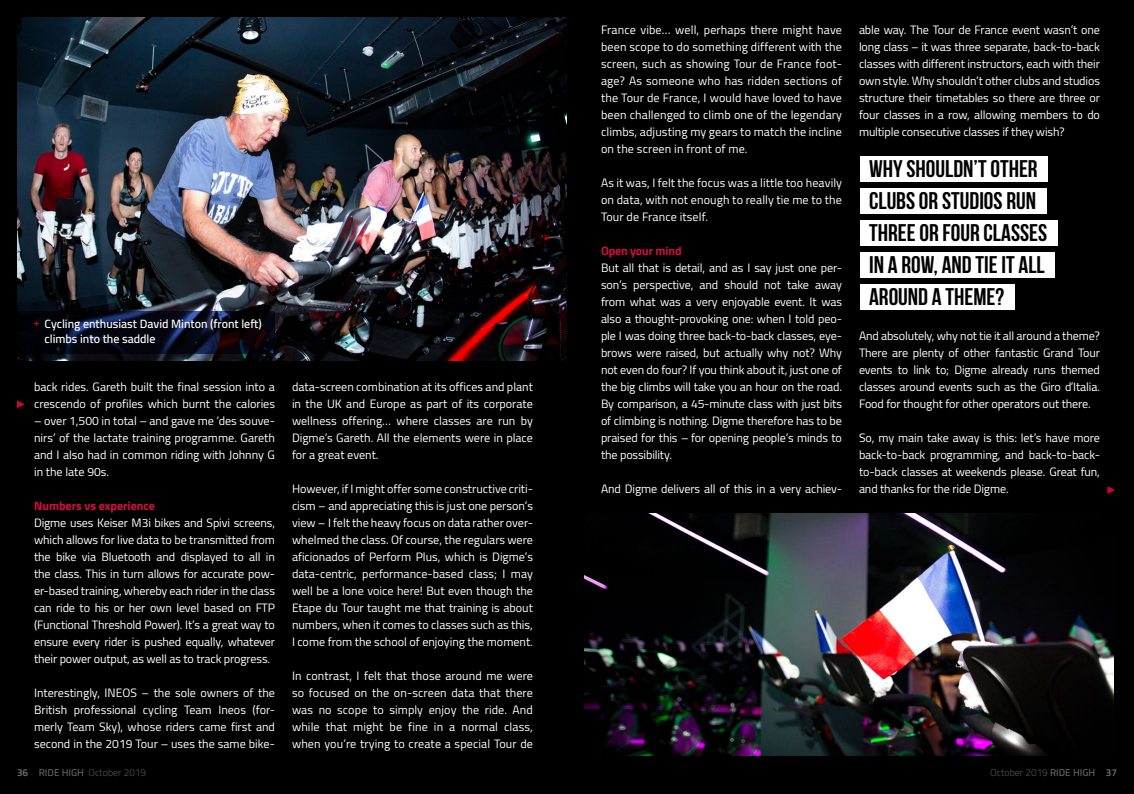
<style>
.page{position:relative;width:1134px;height:794px;background:#000}
.page>*{position:absolute;margin:0;border:0;box-sizing:border-box;transform-origin:0 0}
.t1{font:700 24px/32px "Bebas Neue";color:#000}
.t2{font:12px/17px "Cairo";color:#fff;text-align:justify}
.t3{font:600 12px/15px "Cairo";color:#fff}
.t4{font:700 12px "Cairo";color:#d50d43}
.t5{font:300 10px "Cairo";color:#646363}
.s1{font-family:"Bebas Neue";font-weight:700;font-size:13px;color:#d40037}
.s2{font-weight:700}
.s3{font-weight:600}
</style>
<div class="page">
<img style="left:17px;top:17px;width:550px;height:343px">
<svg style="left:17px;top:311px;width:258px;height:42px;fill:#04050e"></svg>
<img style="left:584px;top:513px;width:529px;height:242px">
<svg style="left:17px;top:400px;width:8px;height:8px"></svg>
<svg style="left:1107px;top:486px;width:8px;height:8px"></svg>
<div style="left:860px;top:284px;width:154px;height:26px;background:#fff"></div>
<div style="left:860px;top:188px;width:186px;height:25px;background:#fff"></div>
<div style="left:860px;top:156px;width:187px;height:26px;background:#fff"></div>
<div style="left:860px;top:220px;width:197px;height:25px;background:#fff"></div>
<div style="left:860px;top:252px;width:195px;height:25px;background:#fff"></div>
<p class="t3" style="left:45px;top:316px;width:219px;text-indent:-11px"><span class="s1">+</span> Cycling enthusiast David Minton (front left) climbs into the saddle</p>
<p class="t2" style="left:34px;top:378px;width:242px">back rides. Gareth built the final session into a crescendo of profiles which burnt the calories</p>
<p class="t2" style="left:34px;top:412px;width:242px">– over 1,500 in total – and gave me ‘des souve&shy;nirs’ of the lactate training programme. Gareth and I also had in common riding with Johnny G in the late 90s.</p>
<p class="t4" style="left:34px;top:499px;width:122px">Numbers vs experience</p>
<p class="t2" style="left:34px;top:514px;width:242px">Digme uses Keiser M3i bikes and Spivi screens, which allows for live data to be transmitted from the bike via Bluetooth and displayed to all in the class. This in turn allows for accurate pow&shy;er-based training, whereby each rider in the class can ride to his or her own level based on FTP (Functional Threshold Power). It’s a great way to ensure every rider is pushed equally, whatever their power output, as well as to track progress.</p>
<p class="t2" style="left:34px;top:684px;width:242px">Interestingly, INEOS – the sole owners of the British professional cycling Team Ineos (for&shy;merly Team Sky), whose riders came first and second in the 2019 Tour – uses the same bike-</p>
<p class="t5" style="left:17px;top:764px;width:131px"><span class="s2">36</span> <span class="s3">RIDE HIGH</span> October 2019</p>
<p class="t2" style="left:292px;top:378px;width:242px">data-screen combination at its offices and plant in the UK and Europe as part of its corporate wellness offering… where classes are run by Digme’s Gareth. All the elements were in place for a great event.</p>
<p class="t2" style="left:292px;top:480px;width:242px">However, if I might offer some constructive criti&shy;cism – and appreciating this is just one person’s view – I felt the heavy focus on data rather over&shy;whelmed the class. Of course, the regulars were aficionados of Perform Plus, which is Digme’s data-centric, performance-based class; I may well be a lone voice here! But even though the Etape du Tour taught me that training is about numbers, when it comes to classes such as this, I come from the school of enjoying the moment.</p>
<p class="t2" style="left:292px;top:667px;width:242px">In contrast, I felt that those around me were so focused on the on-screen data that there was no scope to simply enjoy the ride. And while that might be fine in a normal class, when you’re trying to create a special Tour de</p>
<p class="t2" style="left:601px;top:21px;width:242px">France vibe… well, perhaps there might have been scope to do something different with the screen, such as showing Tour de France foot&shy;age? As someone who has ridden sections of the Tour de France, I would have loved to have been challenged to climb one of the legendary climbs, adjusting my gears to match the incline on the screen in front of me.</p>
<p class="t2" style="left:601px;top:174px;width:242px">As it was, I felt the focus was a little too heavily on data, with not enough to really tie me to the Tour de France itself.</p>
<p class="t4" style="left:601px;top:244px;width:82px">Open your mind</p>
<p class="t2" style="left:601px;top:259px;width:242px">But all that is detail, and as I say just one per&shy;son’s perspective, and should not take away from what was a very enjoyable event. It was also a thought-provoking one: when I told peo&shy;ple I was doing three back-to-back classes, eye&shy;brows were raised, but actually why not? Why not even do four? If you think about it, just one of the big climbs will take you an hour on the road.<br>By comparison, a 45-minute class with just bits of climbing is nothing. Digme therefore has to be praised for this – for opening people’s minds to the possibility.</p>
<p class="t2" style="left:601px;top:480px;width:242px">And Digme delivers all of this in a very achiev-</p>
<p class="t2" style="left:859px;top:21px;width:242px">able way. The Tour de France event wasn’t one long class – it was three separate, back-to-back classes with different instructors, each with their own style. Why shouldn’t other clubs and studios structure their timetables so there are three or four classes in a row, allowing members to do multiple consecutive classes if they wish?</p>
<h1 class="t1" style="left:869px;top:153px;width:180px">WHY SHOULDN’T OTHER<br>CLUBS OR STUDIOS RUN<br>THREE OR FOUR CLASSES<br>IN A ROW, AND TIE IT ALL<br>AROUND A THEME?</h1>
<p class="t2" style="left:859px;top:327px;width:242px">And absolutely, why not tie it all around a theme?<br>There are plenty of other fantastic Grand Tour events to link to; Digme already runs themed classes around events such as the Giro d’Italia.<br>Food for thought for other operators out there.</p>
<p class="t2" style="left:859px;top:429px;width:242px">So, my main take away is this: let’s have more back-to-back programming, and back-to-back&shy;to-back classes at weekends please. Great fun, and thanks for the ride Digme.</p>
<p class="t5" style="left:990px;top:764px;width:128px">October 2019 <span class="s3">RIDE HIGH</span> <span class="s2">37</span></p>
</div>
